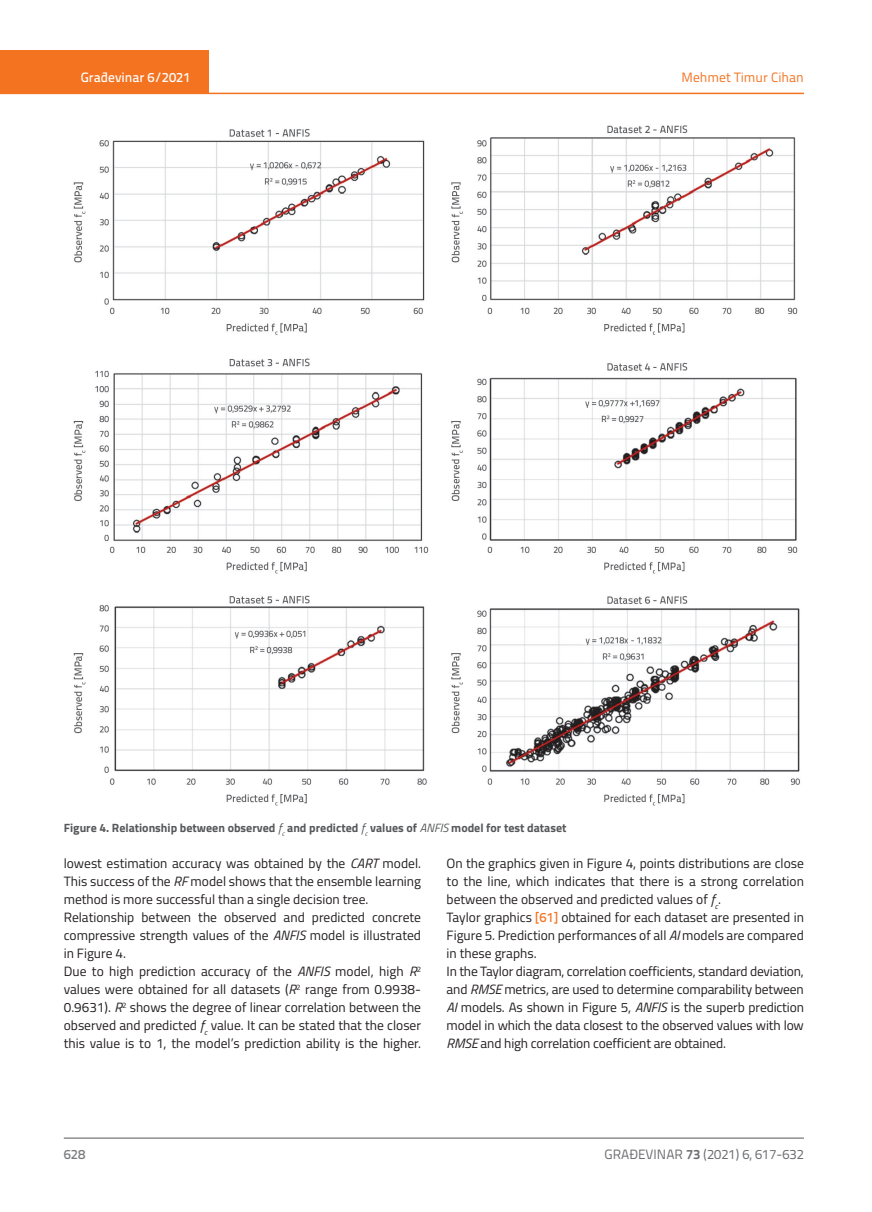
<style>
.page{position:relative;width:872px;height:1212px;background:#fff}
.page>*{position:absolute;margin:0;border:0;box-sizing:border-box;transform-origin:0 0}
.t1{font:13.5px/18px "Titillium";color:#231f20}
.t2{font:13.5px "Titillium Text 22 L";color:#6c6d70}
.t3{font:500 13.5px "Titillium Text 22 L";color:#fff}
.t4{font:13.5px "Titillium Text 22 L";color:#f47321}
.t5{font:500 13.5px "Titillium Text 22 L";color:#787a7d}
.t6{font:700 12px "Titillium";color:#57585a}
.s1{font-weight:400;font-style:italic}
.s2{font-style:italic}
.s3{font-family:"Titillium Text 22 L";font-weight:500;color:#f47321}
.s4{font-weight:700}
</style>
<div class="page">
<div style="left:0;top:50px;width:208px;height:44px;background:#f47321"></div>
<hr style="left:0;top:93px;width:804px;height:1px;background:#f47321">
<hr style="left:64px;top:1138px;width:740px;height:1px;background:#57585a">
<img style="left:73px;top:125px;width:727px;height:681px">
<p class="t3" style="left:81px;top:67px;width:111px">Građevinar 6/2021</p>
<p class="t4" style="left:681px;top:68px;width:124px">Mehmet Timur Cihan</p>
<p class="t6" style="left:64px;top:819px;width:504px">Figure 4. Relationship between observed <span class="s1">f</span><sub>c</sub> and predicted <span class="s1">f</span><sub>c</sub> values of <span class="s1">ANFIS</span> model for test dataset</p>
<p class="t1" style="left:64px;top:854px;width:359px">lowest estimation accuracy was obtained by the <span class="s2">CART</span> model.<br>This success of the <span class="s2">RF</span> model shows that the ensemble learning method is more successful than a single decision tree.<br>Relationship between the observed and predicted concrete compressive strength values of the <span class="s2">ANFIS</span> model is illustrated in Figure 4.<br>Due to high prediction accuracy of the <span class="s2">ANFIS</span> model, high <span class="s2">R</span><sup>2 </sup>values were obtained for all datasets (<span class="s2">R</span><sup>2</sup> range from 0.9938- 0.9631). <span class="s2">R</span><sup>2</sup> shows the degree of linear correlation between the observed and predicted <span class="s2">f</span><sub>c</sub> value. It can be stated that the closer this value is to 1, the model’s prediction ability is the higher.</p>
<p class="t1" style="left:446px;top:854px;width:359px">On the graphics given in Figure 4, points distributions are close to the line, which indicates that there is a strong correlation between the observed and predicted values of <span class="s2">f</span><sub>c</sub>.<br>Taylor graphics <span class="s3">[61]</span> obtained for each dataset are presented in Figure 5. Prediction performances of all <span class="s2">AI</span> models are compared in these graphs.<br>In the Taylor diagram, correlation coefficients, standard deviation, and <span class="s2">RMSE</span> metrics, are used to determine comparability between <span class="s2">AI</span> models. As shown in Figure 5, <span class="s2">ANFIS</span> is the superb prediction model in which the data closest to the observed values with low <span class="s2">RMSE</span> and high correlation coefficient are obtained.</p>
<p class="t5" style="left:64px;top:1144px;width:23px">628</p>
<p class="t2" style="left:604px;top:1144px;width:201px">GRAĐEVINAR <span class="s4">73</span> (2021) 6, 617-632</p>
</div>
